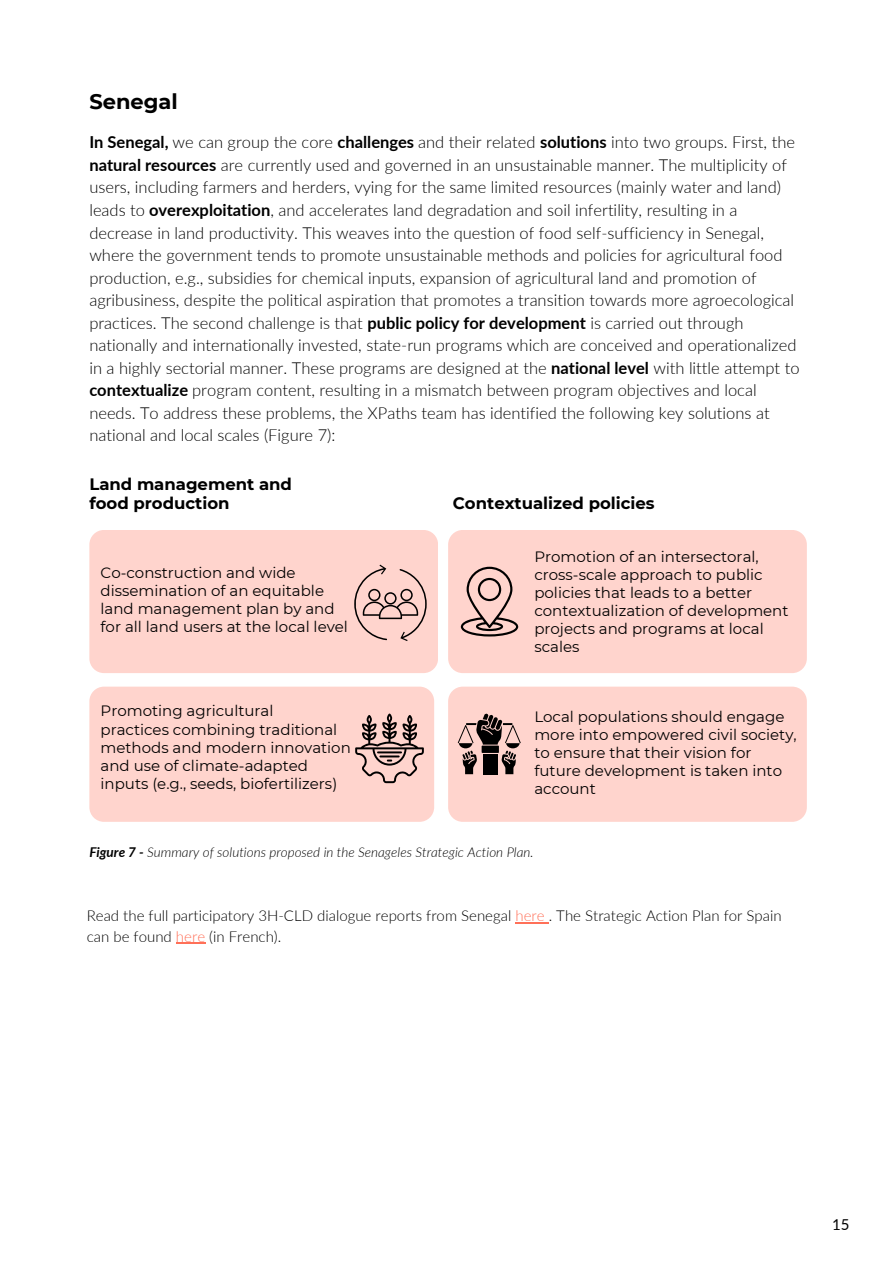
<style>
.page{position:relative;width:894px;height:1264px;background:#fff}
.page>*{position:absolute;margin:0;border:0;box-sizing:border-box;transform-origin:0 0}
.t1{font:700 21px "Montserrat";color:#000}
.t2{font:300 16.5px/22.5px "Lato";color:#000}
.t3{font:700 16.5px/19.2px "Montserrat";color:#000}
.t4{font:15px/18px "Montserrat";color:#000}
.t5{font:300 15px/20.2px "Lato";color:#000}
.t6{font:15px "Lato";color:#000}
.t7{font:italic 300 13.5px "Lato";color:#000}
.s1{font-weight:700}
.s2{color:#ff7058}
</style>
<div class="page">
<div style="left:89px;top:530px;width:349px;height:143px;background:#ffd4cd;border-radius:15px"></div>
<svg style="left:354px;top:564px;width:72px;height:77px"></svg>
<div style="left:89px;top:686px;width:345px;height:135px;background:#ffd4cd;border-radius:15px"></div>
<svg style="left:355px;top:713px;width:69px;height:70px"></svg>
<div style="left:448px;top:530px;width:358px;height:143px;background:#ffd4cd;border-radius:15px"></div>
<svg style="left:460px;top:566px;width:58px;height:70px"></svg>
<div style="left:448px;top:686px;width:358px;height:135px;background:#ffd4cd;border-radius:15px"></div>
<svg style="left:457px;top:713px;width:63px;height:61px"></svg>
<svg style="left:515px;top:922px;width:33px;height:1px"></svg>
<svg style="left:176px;top:942px;width:29px;height:1px"></svg>
<p class="t1" style="left:89px;top:88px;width:90px">Senegal</p>
<p class="t2" style="left:89px;top:131px;width:711px"><span class="s1">In Senegal,</span> we can group the core <span class="s1">challenges</span> and their related <span class="s1">solutions</span> into two groups. First, the <span class="s1">natural resources</span> are currently used and governed in an unsustainable manner. The multiplicity of users, including farmers and herders, vying for the same limited resources (mainly water and land) leads to <span class="s1">overexploitation</span>, and accelerates land degradation and soil infertility, resulting in a decrease in land productivity. This weaves into the question of food self-sufficiency in Senegal, where the government tends to promote unsustainable methods and policies for agricultural food production, e.g., subsidies for chemical inputs, expansion of agricultural land and promotion of agribusiness, despite the political aspiration that promotes a transition towards more agroecological practices. The second challenge is that <span class="s1">public policy for development</span> is carried out through nationally and internationally invested, state-run programs which are conceived and operationalized in a highly sectorial manner. These programs are designed at the <span class="s1">national level</span> with little attempt to <span class="s1">contextualize</span> program content, resulting in a mismatch between program objectives and local needs. To address these problems, the XPaths team has identified the following key solutions at national and local scales (Figure 7):</p>
<p class="t3" style="left:89px;top:474px;width:204px">Land management and food production</p>
<p class="t4" style="left:100px;top:563px;width:249px">Co-construction and wide dissemination of an equitable land management plan by and for all land users at the local level</p>
<p class="t4" style="left:100px;top:702px;width:252px">Promoting agricultural<br>practices combining traditional methods and modern innovation and use of climate-adapted inputs (e.g., seeds, biofertilizers)</p>
<p class="t3" style="left:452px;top:493px;width:203px">Contextualized policies</p>
<p class="t4" style="left:534px;top:548px;width:255px">Promotion of an intersectoral, cross-scale approach to public policies that leads to a better contextualization of development projects and programs at local scales</p>
<p class="t4" style="left:534px;top:707px;width:264px">Local populations should engage more into empowered civil society, to ensure that their vision for future development is taken into account</p>
<p class="t7" style="left:89px;top:843px;width:445px"><span class="s1">Figure 7 -</span> Summary of solutions proposed in the Senageles Strategic Action Plan.</p>
<p class="t5" style="left:87px;top:905px;width:696px">Read the full participatory 3H-CLD dialogue reports from Senegal <span class="s2">here</span> . The Strategic Action Plan for Spain can be found <span class="s2">here</span> (in French).</p>
<p class="t6" style="left:832px;top:1215px;width:19px">15</p>
</div>
